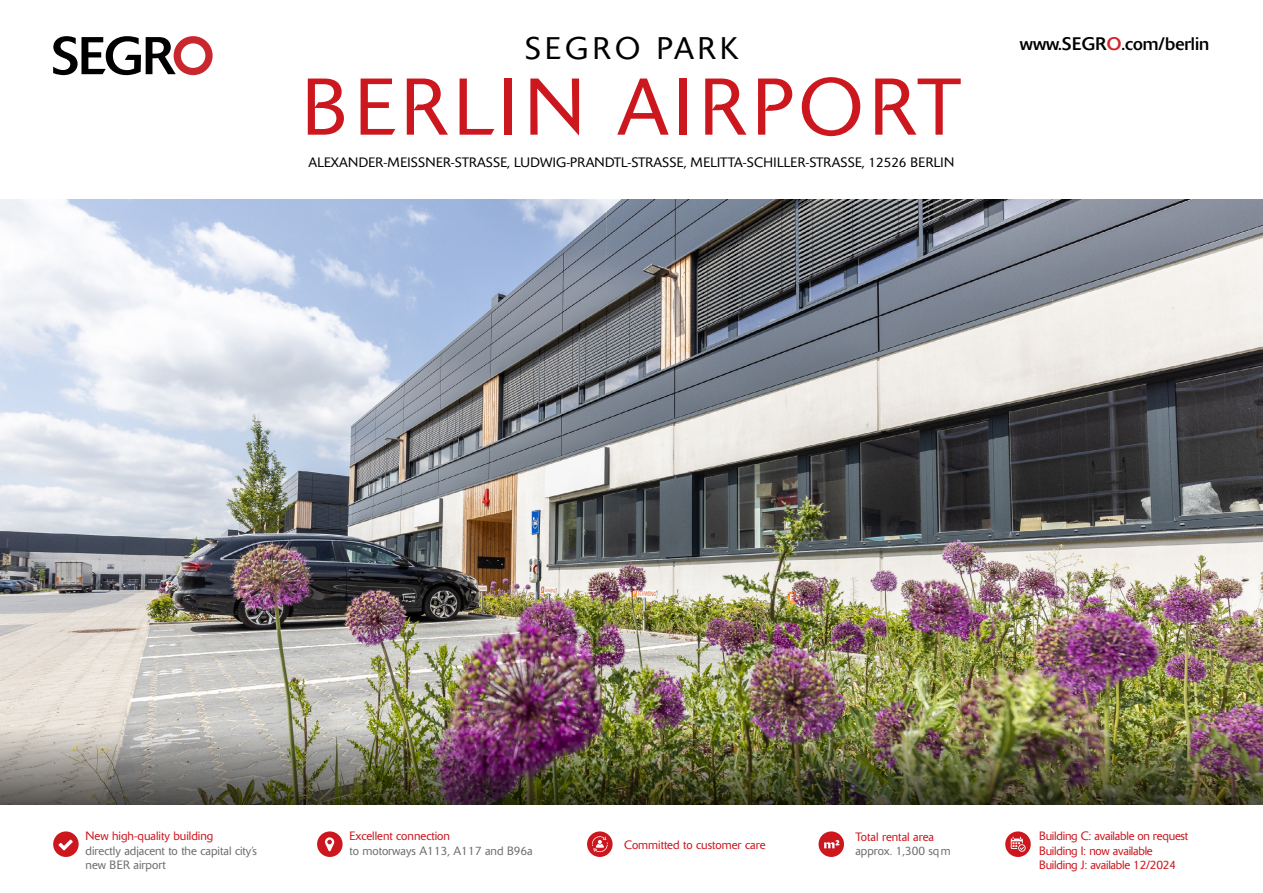
<style>
.page{position:relative;width:1263px;height:893px;background:#fff}
.page>*{position:absolute;margin:0;border:0;box-sizing:border-box;transform-origin:0 0}
.t1{font:300 79.5px "Delta BQ";letter-spacing:.08em;color:#cc171e}
.t2{font:300 30.9px "Delta BQ";letter-spacing:.14em;color:#000}
.t3{font:18px "Delta BQ";color:#000}
.t4{font:300 13.5px "Delta BQ";letter-spacing:.02em;color:#000}
.t5{font:300 12px/14.4px "Delta BQ";color:#6d6e71}
.t6{font:300 12px "Delta BQ";color:#cc171e}
.t7{font:300 12px/14.4px "Delta BQ";letter-spacing:-.02em;color:#cc171e}
.s1{color:#d2232a}
</style>
<div class="page">
<img style="left:0;top:199px;width:1263px;height:498px">
<svg style="left:53px;top:36px;width:160px;height:39px"></svg>
<img style="left:0;top:697px;width:1263px;height:108px">
<div style="left:317px;top:831px;width:26px;height:26px;background:#cc171e;border-radius:50%"></div>
<svg style="left:325px;top:837px;width:9px;height:14px"></svg>
<div style="left:818px;top:831px;width:26px;height:26px;background:#cc171e;border-radius:50%"></div>
<svg style="left:824px;top:840px;width:16px;height:8px"></svg>
<svg style="left:1005px;top:831px;width:26px;height:26px"></svg>
<svg style="left:1011px;top:837px;width:15px;height:15px"></svg>
<div style="left:53px;top:831px;width:26px;height:26px;background:#cc171e;border-radius:50%"></div>
<svg style="left:59px;top:840px;width:14px;height:10px"></svg>
<svg style="left:587px;top:831px;width:26px;height:26px"></svg>
<svg style="left:592px;top:836px;width:16px;height:16px"></svg>
<h2 class="t2" style="left:525px;top:30px;width:215px">SEGRO PARK</h2>
<h1 class="t1" style="left:302px;top:60px;width:660px">BERLIN AIRPORT</h1>
<p class="t4" style="left:309px;top:155px;width:647px">ALEXANDER-MEISSNER-STRASSE, LUDWIG-PRANDTL-STRASSE, MELITTA-SCHILLER-STRASSE, 12526 BERLIN</p>
<h3 class="t3" style="left:1020px;top:32px;width:191px">www.SEGR<span class="s1">O</span>.com/berlin</h3>
<p class="t6" style="left:86px;top:829px;width:129px">New high-quality building</p>
<p class="t5" style="left:86px;top:843px;width:173px">directly adjacent to the capital city’s new BER airport</p>
<p class="t6" style="left:350px;top:829px;width:102px">Excellent connection</p>
<p class="t5" style="left:350px;top:843px;width:185px">to motorways A113, A117 and B96a</p>
<p class="t6" style="left:624px;top:837px;width:143px">Committed to customer care</p>
<p class="t6" style="left:855px;top:829px;width:80px">Total rental area</p>
<p class="t5" style="left:855px;top:844px;width:97px">approx. 1,300 sqm</p>
<p class="t7" style="left:1039px;top:829px;width:150px">Building C: available on request<br>Building I: now available<br>Building J: available 12/2024</p>
</div>
